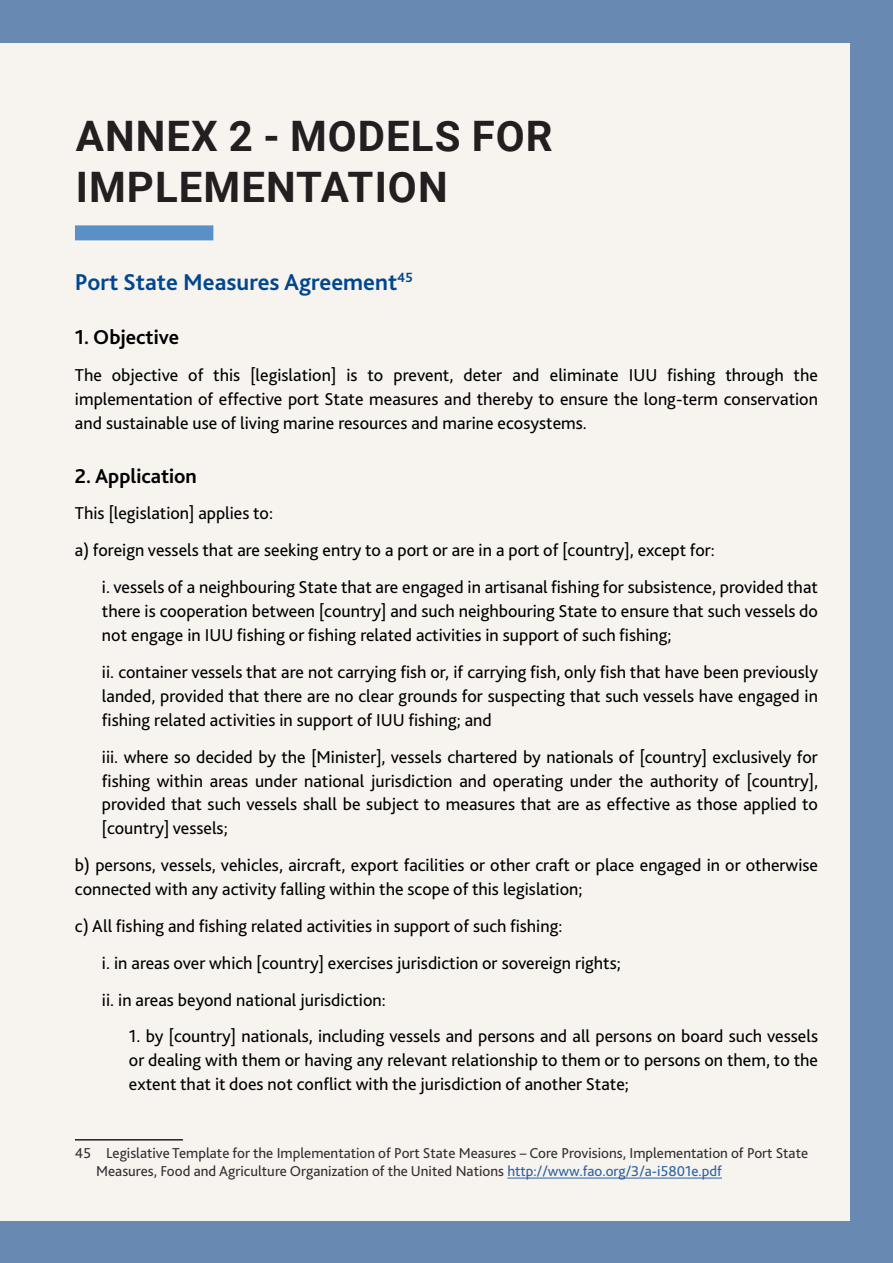
<style>
.page{position:relative;width:893px;height:1263px;background:#6789b2}
.page>*{position:absolute;margin:0;border:0;box-sizing:border-box;transform-origin:0 0}
.Headline{font:700 42px/51px "Roboto";letter-spacing:.025em;color:#231f20}
.Sub-heading{font:700 24px "Bliss 2";color:#02478e}
.t1{font:700 21px "Bliss 2";color:#000}
.t2{font:18px/24px "Bliss 2";color:#000;text-align:justify}
.Footnotes{font:15px/18px "Bliss 2";color:#312f30}
.s1{color:#2b62a1}
</style>
<div class="page">
<div style="left:0;top:43px;width:850px;height:1177px;background:#f7f4f0"></div>
<hr style="left:75px;top:1139px;width:108px;height:1px;background:#231f20">
<hr style="left:507px;top:1178px;width:215px;height:1px;background:#2b62a1">
<div style="left:75px;top:225px;width:138px;height:15px;background:#5b90c7"></div>
<p class="Headline" style="left:76px;top:109px;width:478px">ANNEX 2 - MODELS FOR<br>IMPLEMENTATION</p>
<p class="Sub-heading" style="left:75px;top:267px;width:339px">Port State Measures Agreement<sup>45</sup></p>
<p class="t1" style="left:75px;top:324px;width:106px">1. Objective</p>
<p class="t2" style="left:75px;top:363px;width:744px">The objective of this [legislation] is to prevent, deter and eliminate IUU fishing through the implementation of effective port State measures and thereby to ensure the long-term conservation and sustainable use of living marine resources and marine ecosystems.</p>
<p class="t1" style="left:75px;top:463px;width:123px">2. Application</p>
<p class="t2" style="left:75px;top:501px;width:200px">This [legislation] applies to:</p>
<p class="t2" style="left:75px;top:538px;width:641px">a) foreign vessels that are seeking entry to a port or are in a port of [country], except for:</p>
<p class="t2" style="left:102px;top:575px;width:718px">i. vessels of a neighbouring State that are engaged in artisanal fishing for subsistence, provided that there is cooperation between [country] and such neighbouring State to ensure that such vessels do not engage in IUU fishing or fishing related activities in support of such fishing;</p>
<p class="t2" style="left:102px;top:660px;width:718px">ii. container vessels that are not carrying fish or, if carrying fish, only fish that have been previously landed, provided that there are no clear grounds for suspecting that such vessels have engaged in fishing related activities in support of IUU fishing; and</p>
<p class="t2" style="left:102px;top:744px;width:718px">iii. where so decided by the [Minister], vessels chartered by nationals of [country] exclusively for fishing within areas under national jurisdiction and operating under the authority of [country], provided that such vessels shall be subject to measures that are as effective as those applied to [country] vessels;</p>
<p class="t2" style="left:75px;top:853px;width:745px">b) persons, vessels, vehicles, aircraft, export facilities or other craft or place engaged in or otherwise connected with any activity falling within the scope of this legislation;</p>
<p class="t2" style="left:75px;top:914px;width:489px">c) All fishing and fishing related activities in support of such fishing:</p>
<p class="t2" style="left:102px;top:951px;width:520px">i. in areas over which [country] exercises jurisdiction or sovereign rights;</p>
<p class="t2" style="left:102px;top:987px;width:285px">ii. in areas beyond national jurisdiction:</p>
<p class="t2" style="left:129px;top:1024px;width:691px">1. by [country] nationals, including vessels and persons and all persons on board such vessels or dealing with them or having any relevant relationship to them or to persons on them, to the extent that it does not conflict with the jurisdiction of another State;</p>
<p class="Footnotes" style="left:96px;top:1144px;width:713px;text-indent:-21px">45 Legislative Template for the Implementation of Port State Measures – Core Provisions, Implementation of Port State<br>Measures, Food and Agriculture Organization of the United Nations <span class="s1">http://www.fao.org/3/a-i5801e.pdf</span></p>
</div>
